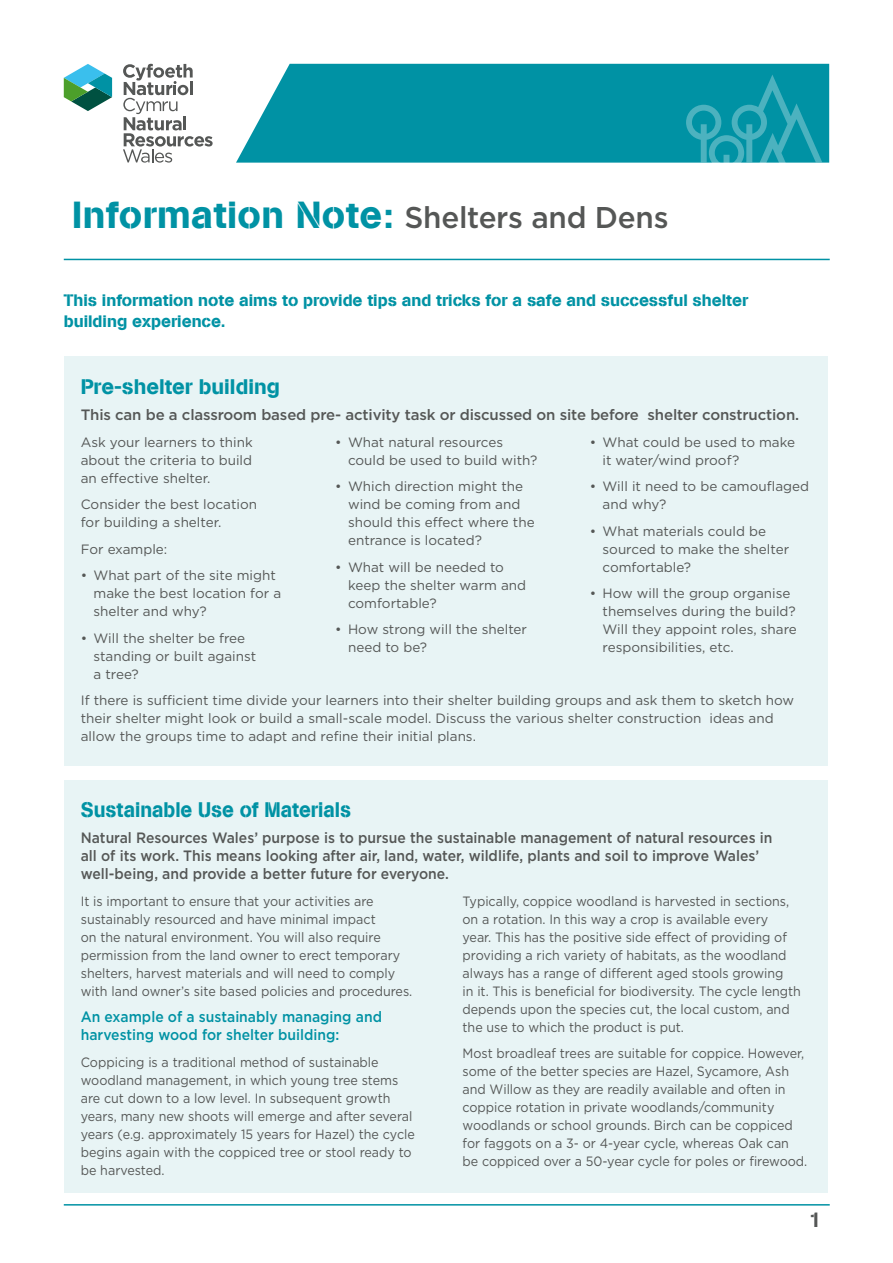
<style>
.page{position:relative;width:893px;height:1263px;background:#fff}
.page>*{position:absolute;margin:0;border:0;box-sizing:border-box;transform-origin:0 0}
.t1{font:37.5px "AG Book Stencil";letter-spacing:.01em;color:#0092a4}
.t2{font:21px "AG Book Stencil";color:#0092a4;scale:.93 1}
.t3{font:21px "AG Book Stencil";color:#0092a4}
.t4{font:21px "AG Book Stencil";color:#555756}
.t5{font:16.5px/21px "AG Book Stencil";color:#0092a4}
.t6{font:500 15px/18px "Gotham";color:#555756;scale:.93 1}
.t7{font:500 15px "Gotham";color:#555756}
.t8{font:500 15px/18px "Gotham";color:#0092a4;scale:.93 1}
.t9{font:13.5px/18px "Gotham";color:#555756;scale:.93 1}
.t10{font:13.5px/18px "Gotham";color:#555756}
.s1{font-family:"Gotham";font-weight:500;font-size:30px;color:#555756}
</style>
<div class="page">
<svg style="left:123px;top:64px;width:90px;height:99px"></svg>
<svg style="left:64px;top:64px;width:48px;height:47px"></svg>
<div style="left:236px;top:64px;width:593px;height:99px;background:#0092a4"></div>
<svg style="left:686px;top:75px;width:136px;height:88px;background:#159bab"></svg>
<hr style="left:64px;top:259px;width:766px;height:1px;background:#0092a4">
<hr style="left:64px;top:1204px;width:766px;height:1px;background:#0092a4">
<div style="left:64px;top:780px;width:763px;height:412px;background:#e8f4f5"></div>
<div style="left:64px;top:357px;width:763px;height:409px;background:#e8f4f5"></div>
<h1 class="t1" style="left:72px;top:193px;width:598px">Information Note: <span class="s1">Shelters and Dens</span></h1>
<p class="t5" style="left:64px;top:289px;width:686px">This information note aims to provide tips and tricks for a safe and successful shelter building experience.</p>
<p class="t3" style="left:81px;top:374px;width:201px">Pre-shelter building</p>
<p class="t7" style="left:81px;top:405px;width:720px">This can be a classroom based pre- activity task or discussed on site before shelter construction.</p>
<p class="t10" style="left:81px;top:433px;width:173px;text-align:justify">Ask your learners to think about the criteria to build an effective shelter.</p>
<p class="t10" style="left:81px;top:495px;width:178px">Consider the best location for building a shelter.</p>
<p class="t10" style="left:81px;top:540px;width:88px">For example:</p>
<p class="t10" style="left:94px;top:566px;width:189px;text-indent:-13px">• What part of the site might make the best location for a shelter and why?</p>
<p class="t10" style="left:94px;top:629px;width:164px;text-indent:-13px">• Will the shelter be free standing or built against a tree?</p>
<p class="t10" style="left:348px;top:433px;width:191px;text-indent:-13px">• What natural resources could be used to build with?</p>
<p class="t10" style="left:348px;top:477px;width:188px;text-indent:-13px">• Which direction might the wind be coming from and should this effect where the entrance is located?</p>
<p class="t10" style="left:348px;top:558px;width:180px;text-indent:-13px">• What will be needed to keep the shelter warm and comfortable?</p>
<p class="t10" style="left:348px;top:620px;width:181px;text-indent:-13px">• How strong will the shelter need to be?</p>
<p class="t10" style="left:603px;top:433px;width:194px;text-indent:-13px">• What could be used to make it water/wind proof?</p>
<p class="t10" style="left:603px;top:477px;width:208px;text-indent:-13px">• Will it need to be camouflaged and why?</p>
<p class="t10" style="left:603px;top:522px;width:188px;text-indent:-13px">• What materials could be sourced to make the shelter comfortable?</p>
<p class="t10" style="left:603px;top:584px;width:196px;text-indent:-13px">• How will the group organise themselves during the build?<br>Will they appoint roles, share responsibilities, etc.</p>
<p class="t10" style="left:81px;top:691px;width:715px">If there is sufficient time divide your learners into their shelter building groups and ask them to sketch how their shelter might look or build a small-scale model. Discuss the various shelter construction ideas and allow the groups time to adapt and refine their initial plans.</p>
<p class="t2" style="left:81px;top:797px;width:292px">Sustainable Use of Materials</p>
<p class="t6" style="left:81px;top:829px;width:745px">Natural Resources Wales’ purpose is to pursue the sustainable management of natural resources in all of its work. This means looking after air, land, water, wildlife, plants and soil to improve Wales’ well-being, and provide a better future for everyone.</p>
<p class="t9" style="left:81px;top:892px;width:358px">It is important to ensure that your activities are sustainably resourced and have minimal impact<br>on the natural environment. You will also require permission from the land owner to erect temporary shelters, harvest materials and will need to comply with land owner’s site based policies and procedures.</p>
<p class="t8" style="left:81px;top:1008px;width:325px">An example of a sustainably managing and harvesting wood for shelter building:</p>
<p class="t9" style="left:81px;top:1053px;width:361px">Coppicing is a traditional method of sustainable woodland management, in which young tree stems are cut down to a low level. In subsequent growth years, many new shoots will emerge and after several years (e.g. approximately 15 years for Hazel) the cycle begins again with the coppiced tree or stool ready to be harvested.</p>
<p class="t9" style="left:463px;top:892px;width:365px">Typically, coppice woodland is harvested in sections, on a rotation. In this way a crop is available every<br>year. This has the positive side effect of providing of providing a rich variety of habitats, as the woodland always has a range of different aged stools growing<br>in it. This is beneficial for biodiversity. The cycle length depends upon the species cut, the local custom, and the use to which the product is put.</p>
<p class="t9" style="left:463px;top:1044px;width:372px">Most broadleaf trees are suitable for coppice. However, some of the better species are Hazel, Sycamore, Ash and Willow as they are readily available and often in coppice rotation in private woodlands/community woodlands or school grounds. Birch can be coppiced for faggots on a 3- or 4-year cycle, whereas Oak can be coppiced over a 50-year cycle for poles or firewood.</p>
<h2 class="t4" style="left:810px;top:1207px;width:13px">1</h2>
</div>
